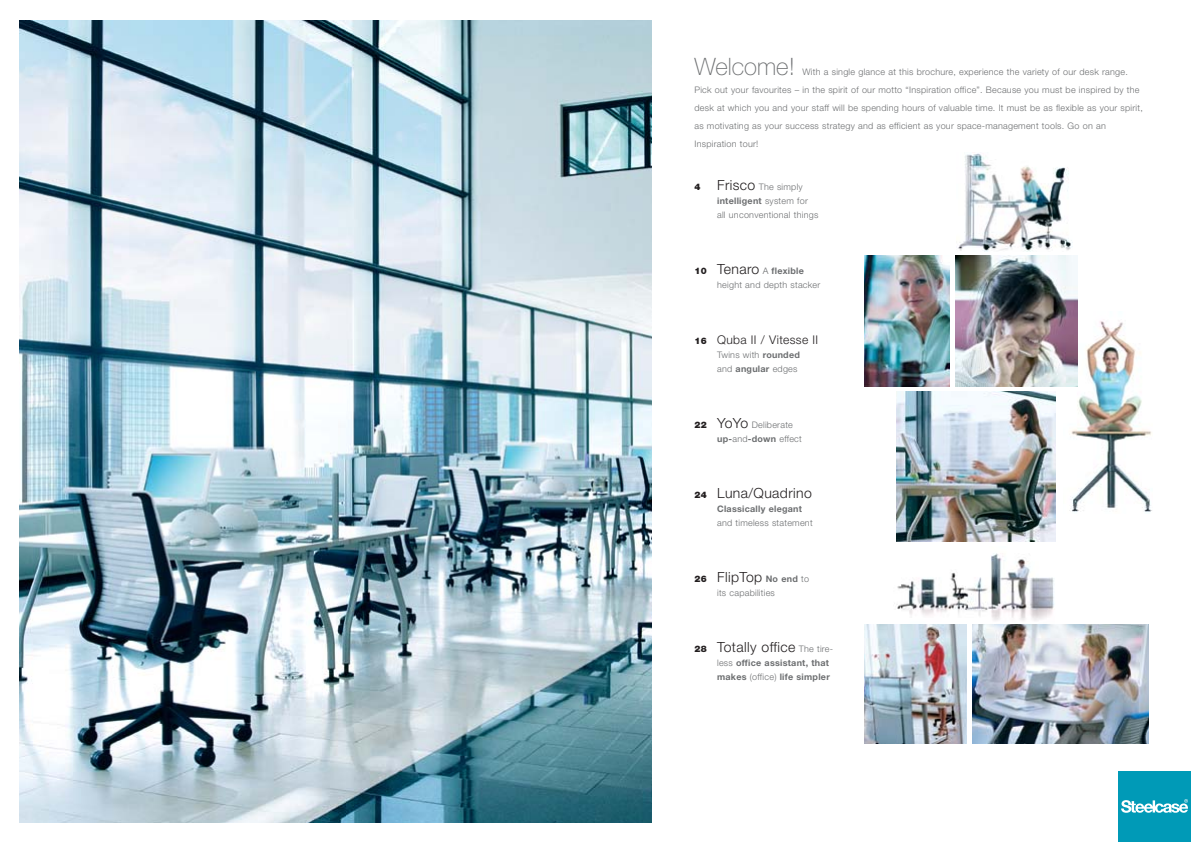
<style>
.page{position:relative;width:1191px;height:842px;background:#fff}
.page>*{position:absolute;margin:0;border:0;box-sizing:border-box;transform-origin:0 0}
.t1{font:100 24px "Helvetica Neue";color:#6c6e70}
.t2{font:300 14px "Helvetica Neue";letter-spacing:.03em;color:#231f20}
.t3{font:300 12px "Helvetica Neue";letter-spacing:.03em;color:#231f20}
.t4{font:300 9px/14px "Helvetica Neue";letter-spacing:.03em;color:#6c6e70}
.t5{font:700 9px/14px "Helvetica Neue";letter-spacing:.03em;color:#6c6e70}
.s1{font-weight:900;color:#231f20}
.s2{font-size:14px;color:#231f20}
.s3{font-weight:700}
.s4{font-weight:900;font-size:9px}
.s5{font-weight:700;font-size:9px;color:#6c6e70}
.s6{font-size:9px;color:#6c6e70}
.s7{font-weight:300}
</style>
<div class="page">
<img style="left:894px;top:553px;width:161px;height:81px">
<img style="left:1063px;top:311px;width:89px;height:201px">
<img style="left:20px;top:20px;width:632px;height:802px">
<div style="left:1118px;top:771px;width:72px;height:71px;background:#009ab7"></div>
<svg style="left:1121px;top:799px;width:67px;height:14px"></svg>
<img style="left:958px;top:153px;width:114px;height:98px">
<img style="left:972px;top:624px;width:176px;height:119px">
<img style="left:897px;top:392px;width:158px;height:150px">
<img style="left:955px;top:256px;width:122px;height:130px">
<img style="left:864px;top:624px;width:102px;height:119px">
<img style="left:864px;top:256px;width:85px;height:130px">
<h1 class="t1" style="left:694px;top:58px;width:102px">Welcome!</h1>
<p class="t4" style="left:694px;top:64px;width:450px;line-height:18px;text-indent:108px">With a single glance at this brochure, experience the variety of our desk range.<br>Pick out your favourites – in the spirit of our motto “Inspiration office”. Because you must be inspired by the desk at which you and your staff will be spending hours of valuable time. It must be as flexible as your spirit, as motivating as your success strategy and as efficient as your space-management tools. Go on an Inspiration tour!</p>
<p class="t4" style="left:717px;top:180px;width:103px;text-indent:-23px"><span class="s1">4</span> <span class="s2">Frisco</span> The simply <span class="s3">intelligent</span> system for all unconventional things</p>
<p class="t4" style="left:717px;top:264px;width:105px;text-indent:-23px"><span class="s1">10</span> <span class="s2">Tenaro</span> A <span class="s3">flexible </span>height and depth stacker</p>
<h3 class="t3" style="left:694px;top:335px;width:125px"><span class="s4">16</span> Quba II / Vitesse II</h3>
<p class="t4" style="left:717px;top:348px;width:84px">Twins with <span class="s3">rounded </span>and <span class="s3">angular</span> edges</p>
<p class="t4" style="left:717px;top:418px;width:86px;text-indent:-23px"><span class="s1">22</span> <span class="s2">YoYo</span> Deliberate <span class="s3">up-</span>and<span class="s3">-down</span> effect</p>
<h2 class="t2" style="left:694px;top:488px;width:119px"><span class="s4">24</span> Luna/Quadrino</h2>
<p class="t5" style="left:717px;top:502px;width:86px">Classically elegant</p>
<p class="t4" style="left:717px;top:516px;width:97px">and timeless statement</p>
<h2 class="t2" style="left:694px;top:572px;width:116px"><span class="s4">26</span> FlipTop <span class="s5">No end</span> <span class="s6">to</span></h2>
<p class="t4" style="left:717px;top:586px;width:59px">its capabilities</p>
<h2 class="t2" style="left:694px;top:642px;width:140px"><span class="s4">28</span> Totally office <span class="s6">The tire-</span></h2>
<p class="t5" style="left:717px;top:656px;width:114px"><span class="s7">less</span> office assistant, that makes <span class="s7">(office)</span> life simpler</p>
</div>
